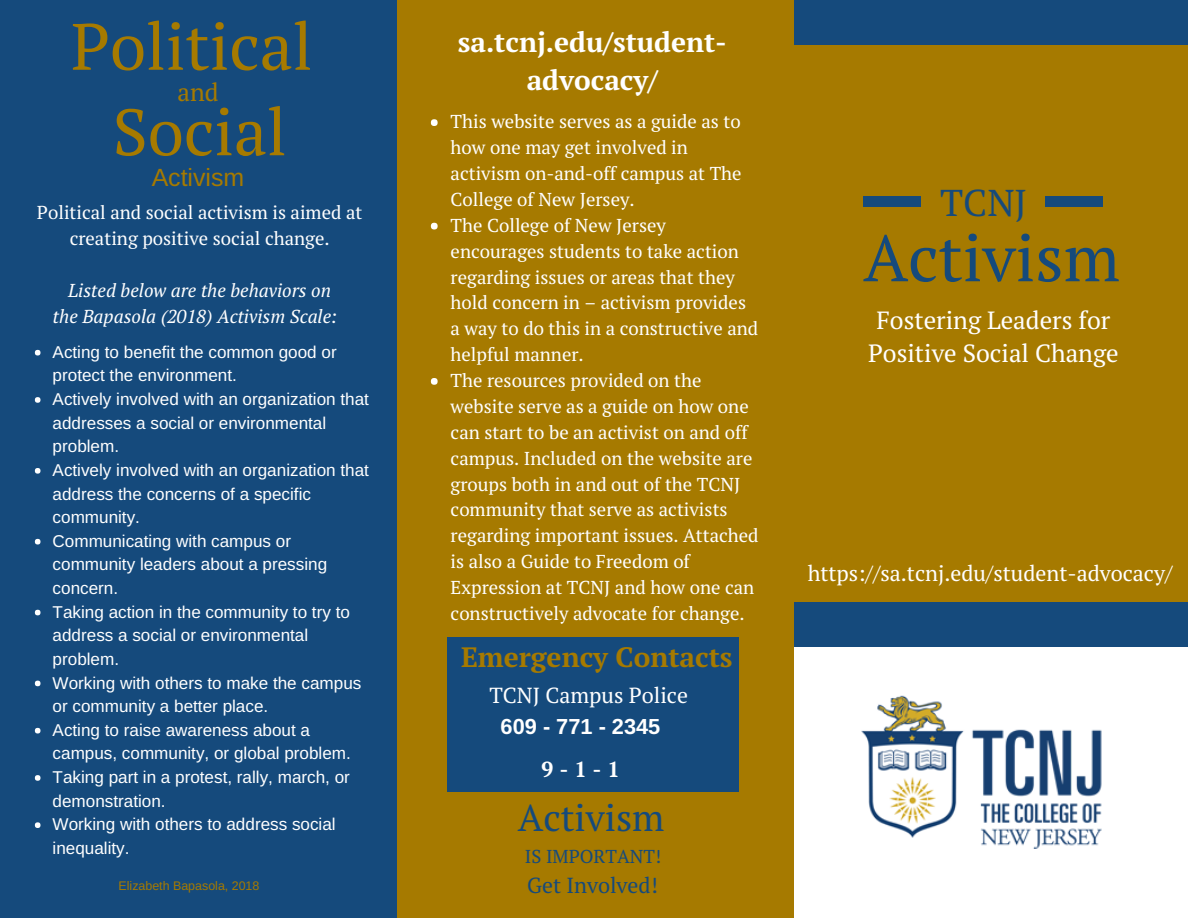
<style>
.page{position:relative;width:1188px;height:918px;background:#fff}
.page>*{position:absolute;margin:0;border:0;box-sizing:border-box;transform-origin:0 0}
.t1{font:65.4px "PT Serif";color:#a67a00}
.t2{font:65.4px "PT Serif";color:#154a7c}
.t3{font:37.35px "PT Serif";color:#154a7c}
.t4{font:700 28.05px/38.2px "PT Serif";color:#fff;text-align:center}
.t5{font:700 28.05px "PT Serif";color:#a67a00}
.t6{font:24.9px/33.8px "PT Serif";color:#fff;text-align:center}
.t7{font:24.9px "Arimo";color:#a67a00}
.t8{font:24.9px "PT Serif";color:#a67a00}
.t9{font:21.75px "PT Serif";color:#fff}
.t10{font:21.75px "PT Serif";color:#154a7c}
.t11{font:700 21.75px "Arimo";color:#fff}
.t12{font:700 21.75px "PT Serif";color:#fff}
.t13{font:18.75px/25.8px "PT Serif";color:#fff}
.t14{font:italic 18.75px/25.8px "PT Serif";color:#fff;text-align:center}
.t15{font:18.75px "PT Serif";color:#154a7c}
.t16{font:17.1px/23.7px "Arimo";color:#fff}
.t17{font:12.45px "Arimo";color:#a67a00}
</style>
<div class="page">
<div style="left:792px;top:0;width:396px;height:45px;background:#154a7c"></div>
<div style="left:792px;top:45px;width:396px;height:558px;background:#a67a00"></div>
<div style="left:792px;top:602px;width:396px;height:45px;background:#154a7c"></div>
<img style="left:861px;top:695px;width:241px;height:154px">
<div style="left:863px;top:197px;width:57px;height:10px;background:#154a7c"></div>
<div style="left:1045px;top:197px;width:57px;height:10px;background:#154a7c"></div>
<div style="left:396px;top:0;width:397px;height:918px;background:#a67a00"></div>
<div style="left:431px;top:119px;width:7px;height:7px;background:#fff;border-radius:50%"></div>
<div style="left:431px;top:223px;width:7px;height:7px;background:#fff;border-radius:50%"></div>
<div style="left:431px;top:378px;width:7px;height:7px;background:#fff;border-radius:50%"></div>
<div style="left:0;top:0;width:397px;height:918px;background:#154a7c"></div>
<svg style="left:35px;top:350px;width:5px;height:6px"></svg>
<svg style="left:35px;top:397px;width:5px;height:6px"></svg>
<svg style="left:35px;top:468px;width:5px;height:6px"></svg>
<svg style="left:35px;top:539px;width:5px;height:5px"></svg>
<svg style="left:35px;top:610px;width:5px;height:5px"></svg>
<svg style="left:35px;top:681px;width:5px;height:5px"></svg>
<svg style="left:35px;top:728px;width:5px;height:6px"></svg>
<svg style="left:35px;top:775px;width:5px;height:6px"></svg>
<svg style="left:35px;top:822px;width:5px;height:6px"></svg>
<div style="left:448px;top:638px;width:291px;height:154px;background:#154a7c"></div>
<h1 class="t1" style="left:71px;top:2px;width:243px">Political</h1>
<h3 class="t8" style="left:177px;top:75px;width:43px">and</h3>
<h1 class="t1" style="left:113px;top:87px;width:175px">Social</h1>
<h3 class="t7" style="left:152px;top:163px;width:94px">Activism</h3>
<p class="t13" style="left:37px;top:199px;width:327px;text-align:center">Political and social activism is aimed at creating positive social change.</p>
<p class="t14" style="left:53px;top:277px;width:286px">Listed below are the behaviors on the Bapasola (2018) Activism Scale:</p>
<p class="t16" style="left:53px;top:340px;width:318px">Acting to benefit the common good or protect the environment.<br>Actively involved with an organization that addresses a social or environmental problem.<br>Actively involved with an organization that address the concerns of a specific community.<br>Communicating with campus or community leaders about a pressing concern.<br>Taking action in the community to try to address a social or environmental problem.<br>Working with others to make the campus or community a better place.<br>Acting to raise awareness about a campus, community, or global problem.<br>Taking part in a protest, rally, march, or demonstration.<br>Working with others to address social inequality.</p>
<p class="t17" style="left:119px;top:879px;width:142px">Elizabeth Bapasola, 2018</p>
<h3 class="t4" style="left:458px;top:22px;width:271px">sa.tcnj.edu/student&shy;advocacy/</h3>
<p class="t13" style="left:451px;top:108px;width:309px">This website serves as a guide as to how one may get involved in activism on-and-off campus at The<br>College of New Jersey.<br>The College of New Jersey encourages students to take action regarding issues or areas that they hold concern in – activism provides a way to do this in a constructive and helpful manner.<br>The resources provided on the website serve as a guide on how one can start to be an activist on and off campus. Included on the website are groups both in and out of the TCNJ community that serve as activists regarding important issues. Attached is also a Guide to Freedom of<br>Expression at TCNJ and how one can constructively advocate for change.</p>
<h3 class="t5" style="left:461px;top:638px;width:273px">Emergency Contacts</h3>
<p class="t9" style="left:489px;top:681px;width:200px">TCNJ Campus Police</p>
<p class="t11" style="left:501px;top:714px;width:161px">609 - 771 - 2345</p>
<p class="t12" style="left:541px;top:755px;width:80px">9-1-1</p>
<h2 class="t3" style="left:518px;top:793px;width:148px">Activism</h2>
<p class="t15" style="left:525px;top:843px;width:138px">IS IMPORTANT!</p>
<p class="t10" style="left:527px;top:871px;width:132px">Get Involved!</p>
<h2 class="t3" style="left:940px;top:177px;width:89px">TCNJ</h2>
<h1 class="t2" style="left:863px;top:213px;width:258px">Activism</h1>
<h3 class="t6" style="left:868px;top:302px;width:252px">Fostering Leaders for<br>Positive Social Change</h3>
<p class="t9" style="left:808px;top:558px;width:366px">https://sa.tcnj.edu/student-advocacy/</p>
</div>
